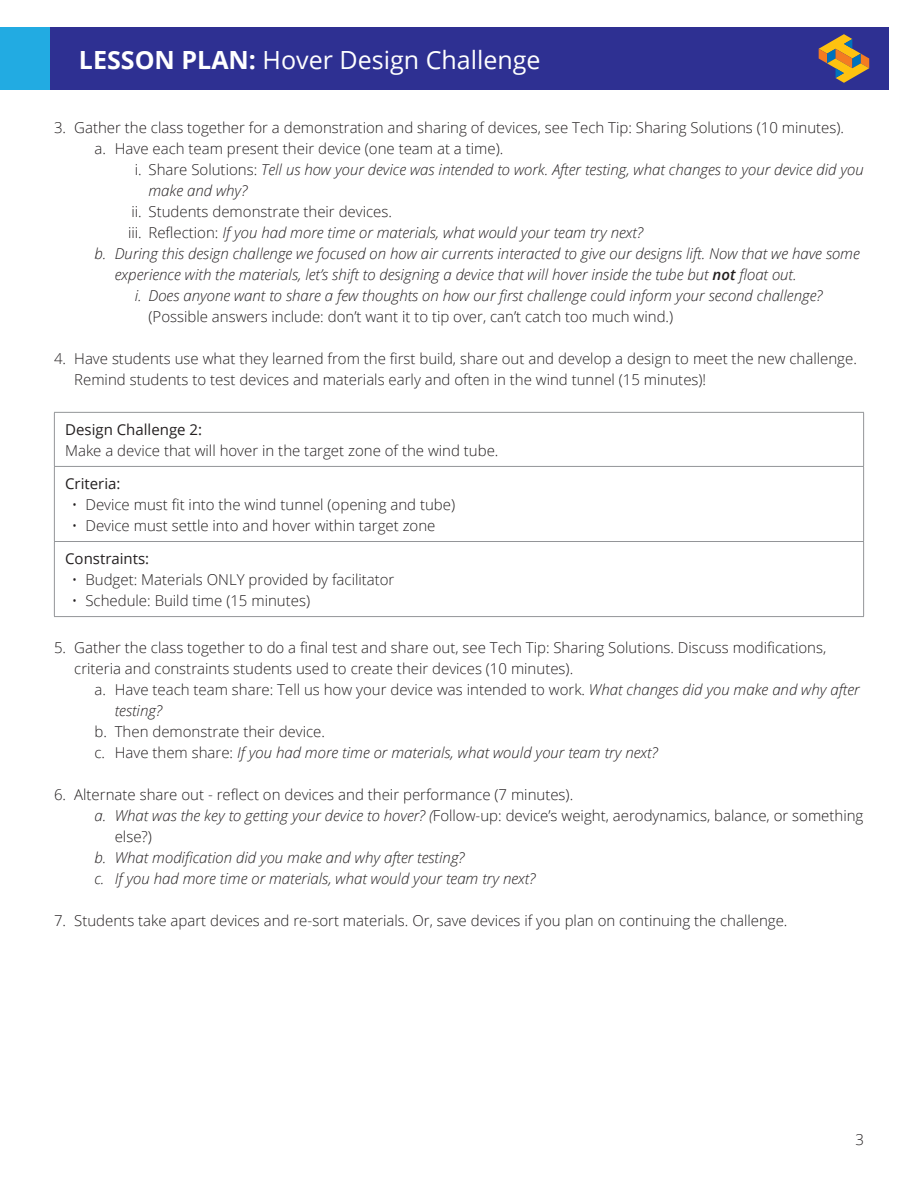
<style>
.page{position:relative;width:918px;height:1188px;background:#fff}
.page>*{position:absolute;margin:0;border:0;box-sizing:border-box;transform-origin:0 0}
.t1{font:25.05px "Open Sans";color:#fff}
.t2{font:300 15px/21px "Open Sans";color:#231f20}
.t3{font:italic 300 15px/21px "Open Sans";color:#231f20}
.t4{font:15px "Open Sans";color:#231f20}
.s1{font-weight:700}
.s2{font-style:normal}
.s3{font-weight:600}
.s4{font-style:italic}
</style>
<div class="page">
<div style="left:26px;top:27px;width:864px;height:63px;background:#2e3092"></div>
<svg style="left:819px;top:34px;width:50px;height:49px"></svg>
<div style="left:0;top:27px;width:50px;height:63px;background:#22abe2"></div>
<hr style="left:54px;top:412px;width:810px;height:1px;background:#939598">
<hr style="left:54px;top:413px;width:1px;height:53px;background:#939598">
<hr style="left:863px;top:413px;width:1px;height:53px;background:#939598">
<hr style="left:54px;top:466px;width:810px;height:1px;background:#939598">
<hr style="left:54px;top:467px;width:1px;height:74px;background:#939598">
<hr style="left:863px;top:467px;width:1px;height:74px;background:#939598">
<hr style="left:54px;top:541px;width:810px;height:1px;background:#939598">
<hr style="left:54px;top:542px;width:1px;height:74px;background:#939598">
<hr style="left:863px;top:542px;width:1px;height:74px;background:#939598">
<hr style="left:54px;top:616px;width:810px;height:1px;background:#939598">
<h1 class="t1" style="left:79px;top:43px;width:463px"><span class="s1">LESSON PLAN:</span> Hover Design Challenge</h1>
<p class="t2" style="left:54px;top:117px;width:792px">3. Gather the class together for a demonstration and sharing of devices, see Tech Tip: Sharing Solutions (10 minutes).</p>
<p class="t2" style="left:94px;top:138px;width:410px">a. Have each team present their device (one team at a time).</p>
<p class="t3" style="left:148px;top:159px;width:717px;text-indent:-14px"><span class="s2">i. Share Solutions:</span> Tell us how your device was intended to work. After testing, what changes to your device did you make and why?</p>
<p class="t2" style="left:131px;top:201px;width:262px">ii. Students demonstrate their devices.</p>
<p class="t3" style="left:128px;top:222px;width:516px"><span class="s2">iii. Reflection:</span> If you had more time or materials, what would your team try next?</p>
<p class="t3" style="left:115px;top:243px;width:747px;text-indent:-20px">b. During this design challenge we focused on how air currents interacted to give our designs lift. Now that we have some experience with the materials, let’s shift to designing a device that will hover inside the tube but <span class="s3">not</span> float out.</p>
<p class="t3" style="left:148px;top:285px;width:675px;text-indent:-14px">i. Does anyone want to share a few thoughts on how our first challenge could inform your second challenge? <span class="s2">(Possible answers include: don’t want it to tip over, can’t catch too much wind.)</span></p>
<p class="t2" style="left:74px;top:348px;width:784px;text-indent:-20px">4. Have students use what they learned from the first build, share out and develop a design to meet the new challenge.<br>Remind students to test devices and materials early and often in the wind tunnel (15 minutes)!</p>
<p class="t4" style="left:65px;top:419px;width:138px">Design Challenge 2:</p>
<p class="t2" style="left:65px;top:439px;width:435px">Make a device that will hover in the target zone of the wind tube.</p>
<p class="t4" style="left:65px;top:473px;width:57px">Criteria:</p>
<p class="t2" style="left:72px;top:493px;width:385px">• Device must fit into the wind tunnel (opening and tube)</p>
<p class="t2" style="left:72px;top:514px;width:365px">• Device must settle into and hover within target zone</p>
<p class="t4" style="left:65px;top:548px;width:86px">Constraints:</p>
<p class="t2" style="left:72px;top:568px;width:324px">• Budget: Materials ONLY provided by facilitator</p>
<p class="t2" style="left:72px;top:589px;width:240px">• Schedule: Build time (15 minutes)</p>
<p class="t2" style="left:74px;top:637px;width:754px;text-indent:-20px">5. Gather the class together to do a final test and share out, see Tech Tip: Sharing Solutions. Discuss modifications, criteria and constraints students used to create their devices (10 minutes).</p>
<p class="t2" style="left:115px;top:679px;width:747px;text-indent:-20px">a. Have teach team share: Tell us how your device was intended to work. <span class="s4">What changes did you make and why after testing?</span></p>
<p class="t2" style="left:94px;top:721px;width:232px">b. Then demonstrate their device.</p>
<p class="t3" style="left:94px;top:741px;width:565px"><span class="s2">c. Have them share:</span> If you had more time or materials, what would your team try next?</p>
<p class="t2" style="left:54px;top:784px;width:521px">6. Alternate share out - reflect on devices and their performance (7 minutes).</p>
<p class="t2" style="left:115px;top:805px;width:750px;text-indent:-20px"><span class="s4">a. What was the key to getting your device to hover? (</span>Follow-up: device’s weight, aerodynamics, balance, or something else?)</p>
<p class="t3" style="left:94px;top:846px;width:371px">b. What modification did you make and why after testing?</p>
<p class="t3" style="left:94px;top:867px;width:442px">c. If you had more time or materials, what would your team try next?</p>
<p class="t2" style="left:54px;top:910px;width:735px">7. Students take apart devices and re-sort materials. Or, save devices if you plan on continuing the challenge.</p>
<p class="t2" style="left:855px;top:1129px;width:10px">3</p>
</div>
